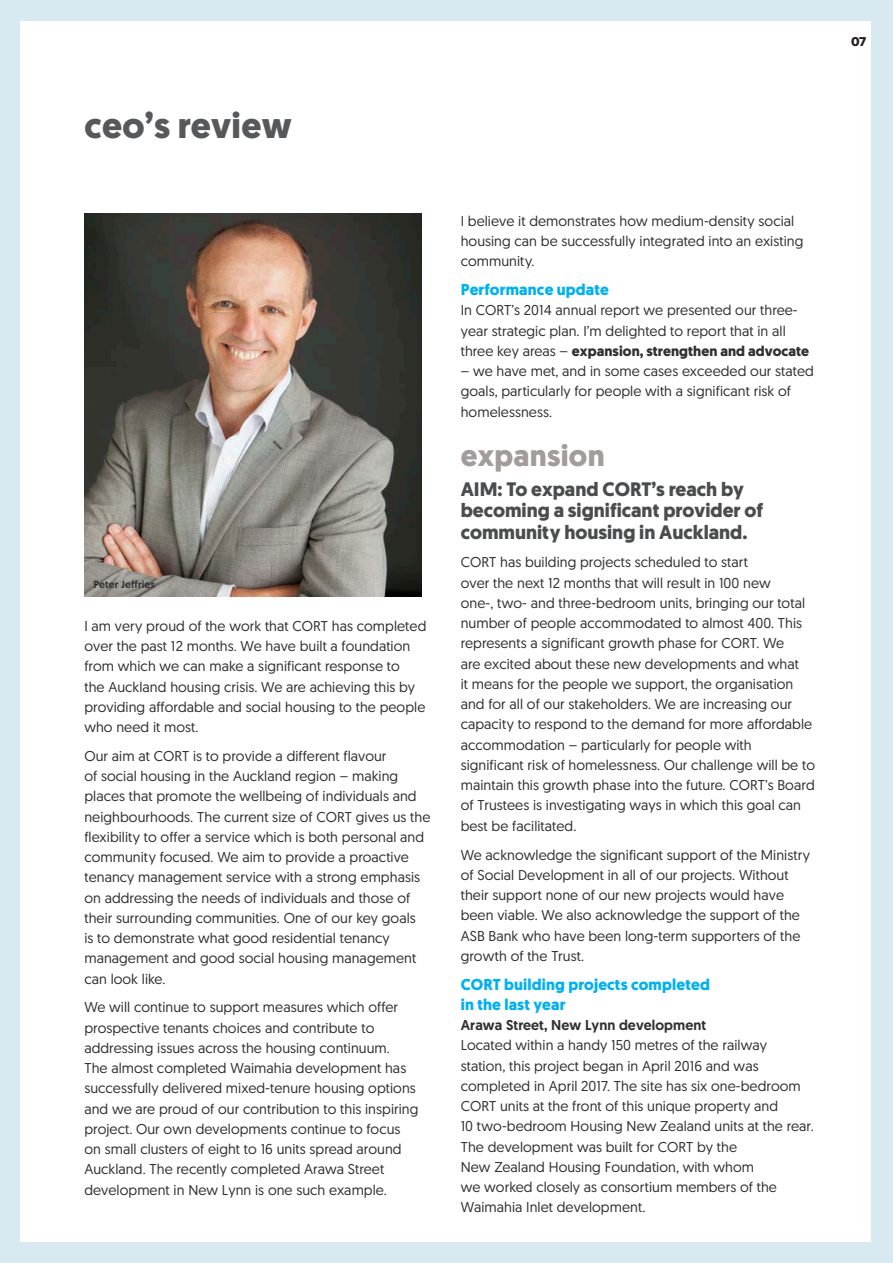
<style>
.page{position:relative;width:893px;height:1263px;background:#d8e9f1}
.page>*{position:absolute;margin:0;border:0;box-sizing:border-box;transform-origin:0 0}
.t1{font:700 36px "Geomanist";letter-spacing:.01em;color:#57585a}
.t2{font:700 30px "Geomanist";letter-spacing:.01em;color:#a39c9a}
.t3{font:700 19.5px/21.5px "Geomanist";color:#4b4c4d}
.t4{font:700 15.75px/20.2px "Geomanist";letter-spacing:.01em;color:#00b1ef}
.t5{font:14.25px/20.2px "Geomanist";letter-spacing:.005em;color:#312f30}
.t6{font:500 14.25px "Geomanist";letter-spacing:.005em;color:#312f30}
.t7{font:900 12px "Benton Sans";color:#231f20}
.t8{font:500 10.5px "Geomanist";letter-spacing:.005em;color:#312f30}
.s1{font-weight:700}
</style>
<div class="page">
<div style="left:20px;top:21px;width:851px;height:1221px;background:#fff"></div>
<img style="left:84px;top:213px;width:338px;height:384px">
<h1 class="t1" style="left:84px;top:101px;width:209px">ceo’s review</h1>
<p class="t8" style="left:94px;top:578px;width:63px">Peter Jeffries</p>
<p class="t5" style="left:84px;top:615px;width:343px">I am very proud of the work that CORT has completed over the past 12 months. We have built a foundation from which we can make a significant response to<br>the Auckland housing crisis. We are achieving this by providing affordable and social housing to the people who need it most.</p>
<p class="t5" style="left:84px;top:745px;width:348px">Our aim at CORT is to provide a different flavour<br>of social housing in the Auckland region – making places that promote the wellbeing of individuals and neighbourhoods. The current size of CORT gives us the flexibility to offer a service which is both personal and community focused. We aim to provide a proactive tenancy management service with a strong emphasis on addressing the needs of individuals and those of their surrounding communities. One of our key goals<br>is to demonstrate what good residential tenancy management and good social housing management can look like.</p>
<p class="t5" style="left:84px;top:997px;width:336px">We will continue to support measures which offer prospective tenants choices and contribute to addressing issues across the housing continuum.<br>The almost completed Waimahia development has successfully delivered mixed-tenure housing options and we are proud of our contribution to this inspiring project. Our own developments continue to focus on small clusters of eight to 16 units spread around Auckland. The recently completed Arawa Street development in New Lynn is one such example.</p>
<p class="t5" style="left:461px;top:210px;width:344px">I believe it demonstrates how medium-density social housing can be successfully integrated into an existing community.</p>
<p class="t4" style="left:461px;top:279px;width:150px">Performance update</p>
<p class="t5" style="left:461px;top:300px;width:350px">In CORT’s 2014 annual report we presented our three&shy;year strategic plan. I’m delighted to report that in all three key areas – <span class="s1">expansion, strengthen and advocate</span></p>
<p class="t5" style="left:461px;top:360px;width:355px">– we have met, and in some cases exceeded our stated goals, particularly for people with a significant risk of homelessness.</p>
<h2 class="t2" style="left:461px;top:435px;width:145px">expansion</h2>
<h3 class="t3" style="left:461px;top:478px;width:304px">AIM: To expand CORT’s reach by becoming a significant provider of community housing in Auckland.</h3>
<p class="t5" style="left:461px;top:552px;width:356px">CORT has building projects scheduled to start<br>over the next 12 months that will result in 100 new<br>one-, two- and three-bedroom units, bringing our total number of people accommodated to almost 400. This represents a significant growth phase for CORT. We<br>are excited about these new developments and what<br>it means for the people we support, the organisation and for all of our stakeholders. We are increasing our capacity to respond to the demand for more affordable accommodation – particularly for people with significant risk of homelessness. Our challenge will be to maintain this growth phase into the future. CORT’s Board of Trustees is investigating ways in which this goal can best be facilitated.</p>
<p class="t5" style="left:461px;top:844px;width:351px">We acknowledge the significant support of the Ministry of Social Development in all of our projects. Without their support none of our new projects would have been viable. We also acknowledge the support of the ASB Bank who have been long-term supporters of the growth of the Trust.</p>
<p class="t4" style="left:461px;top:974px;width:251px">CORT building projects completed in the last year</p>
<p class="t6" style="left:461px;top:1015px;width:247px">Arawa Street, New Lynn development</p>
<p class="t5" style="left:461px;top:1035px;width:355px">Located within a handy 150 metres of the railway station, this project began in April 2016 and was completed in April 2017. The site has six one-bedroom CORT units at the front of this unique property and<br>10 two-bedroom Housing New Zealand units at the rear.<br>The development was built for CORT by the<br>New Zealand Housing Foundation, with whom<br>we worked closely as consortium members of the Waimahia Inlet development.</p>
<p class="t7" style="left:851px;top:34px;width:16px">07</p>
</div>
